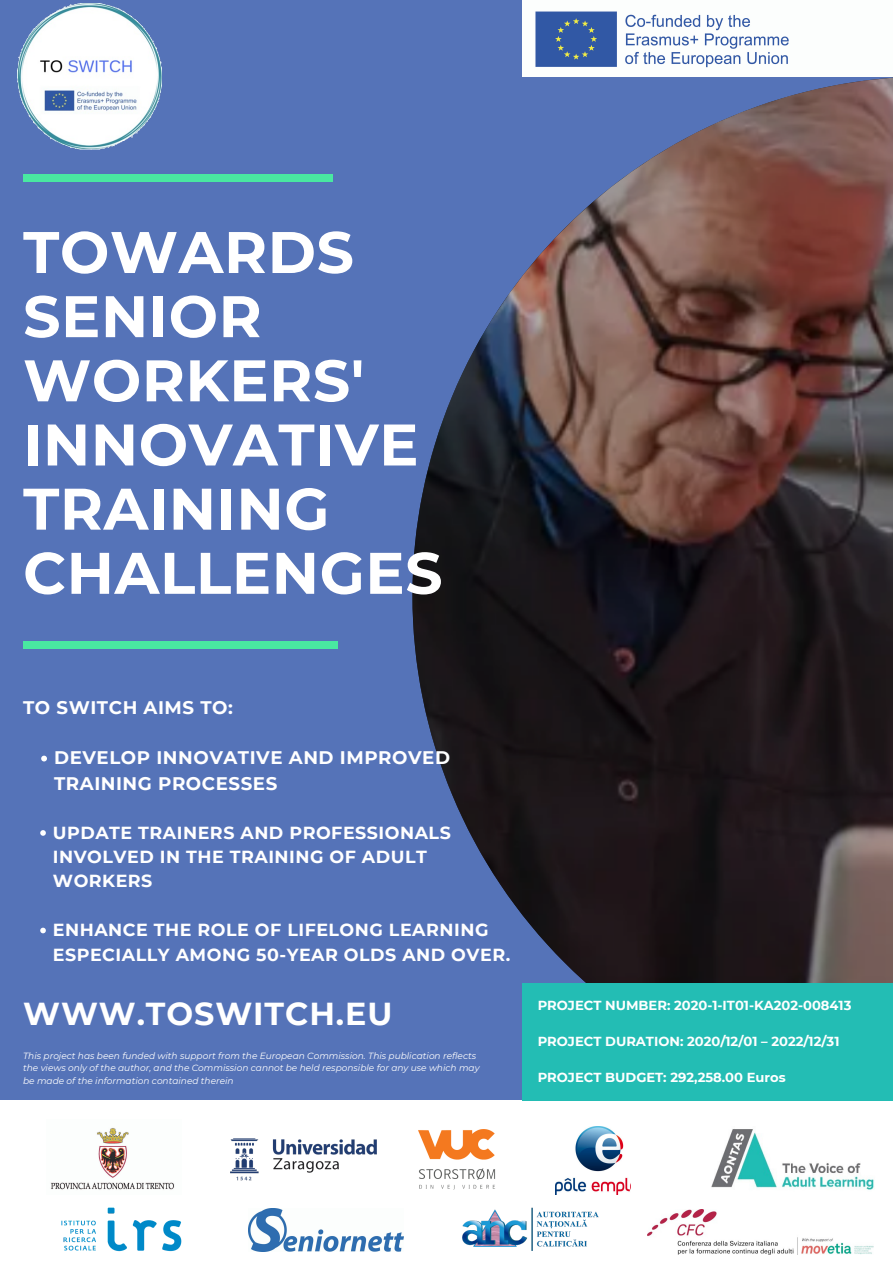
<style>
.page{position:relative;width:893px;height:1263px;background:#5573b8}
.page>*{position:absolute;margin:0;border:0;box-sizing:border-box;transform-origin:0 0}
.t1{font:700 58.5px/64.1px "Montserrat";letter-spacing:.01em;color:#fff}
.t2{font:700 31.72px "Montserrat";letter-spacing:.03em;color:#fff}
.t3{font:700 18.23px/25.3px "Montserrat";letter-spacing:.03em;color:#fff}
.t4{font:700 17.48px/24.4px "Montserrat";letter-spacing:.03em;color:#fff}
.t5{font:700 13.12px "Montserrat";color:#fff}
.t6{font:italic 9px/12.4px "Montserrat";color:#fff}
</style>
<div class="page">
<img style="left:412px;top:77px;width:481px;height:905px">
<div style="left:23px;top:641px;width:315px;height:8px;background:#49e8a1"></div>
<svg style="left:41px;top:756px;width:6px;height:5px"></svg>
<svg style="left:40px;top:830px;width:6px;height:6px"></svg>
<svg style="left:40px;top:928px;width:6px;height:5px"></svg>
<div style="left:23px;top:174px;width:310px;height:8px;background:#49e8a1"></div>
<img style="left:522px;top:0;width:371px;height:77px">
<img style="left:17px;top:4px;width:145px;height:145px">
<div style="left:0;top:1100px;width:893px;height:163px;background:#fff"></div>
<img style="left:51px;top:1128px;width:124px;height:62px">
<img style="left:230px;top:1138px;width:147px;height:43px">
<img style="left:419px;top:1129px;width:77px;height:60px">
<img style="left:556px;top:1127px;width:74px;height:67px">
<img style="left:711px;top:1129px;width:164px;height:61px">
<img style="left:61px;top:1207px;width:121px;height:45px">
<img style="left:249px;top:1208px;width:154px;height:43px">
<img style="left:462px;top:1207px;width:137px;height:44px">
<img style="left:647px;top:1209px;width:226px;height:46px">
<div style="left:522px;top:982px;width:371px;height:118px;background:#23bdb4"></div>
<p class="t1" style="left:23px;top:220px;width:421px">TOWARDS<br>SENIOR<br>WORKERS'<br>INNOVATIVE<br>TRAINING<br>CHALLENGES</p>
<p class="t3" style="left:23px;top:694px;width:211px">TO SWITCH AIMS TO:</p>
<p class="t3" style="left:54px;top:745px;width:397px">DEVELOP INNOVATIVE AND IMPROVED<br>TRAINING PROCESSES</p>
<p class="t4" style="left:53px;top:820px;width:399px">UPDATE TRAINERS AND PROFESSIONALS<br>INVOLVED IN THE TRAINING OF ADULT<br>WORKERS</p>
<p class="t4" style="left:53px;top:918px;width:459px">ENHANCE THE ROLE OF LIFELONG LEARNING<br>ESPECIALLY AMONG 50-YEAR OLDS AND OVER.</p>
<p class="t2" style="left:23px;top:995px;width:371px">WWW.TOSWITCH.EU</p>
<p class="t6" style="left:23px;top:1049px;width:458px">This project has been funded with support from the European Commission. This publication reflects the views only of the author, and the Commission cannot be held responsible for any use which may be made of the information contained therein</p>
<p class="t5" style="left:538px;top:997px;width:315px">PROJECT NUMBER: 2020-1-IT01-KA202-008413</p>
<p class="t5" style="left:538px;top:1033px;width:303px">PROJECT DURATION: 2020/12/01 – 2022/12/31</p>
<p class="t5" style="left:538px;top:1069px;width:249px">PROJECT BUDGET: 292,258.00 Euros</p>
</div>
